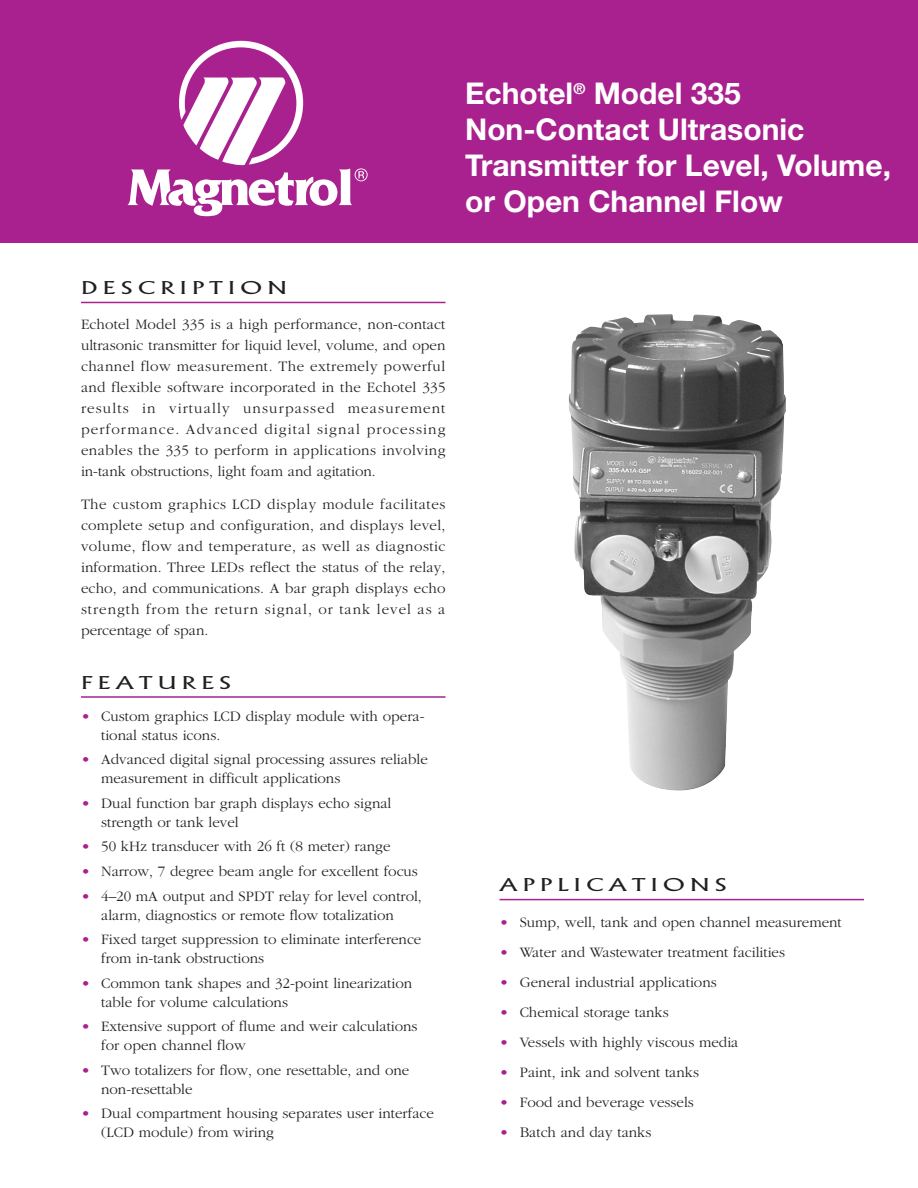
<style>
.page{position:relative;width:918px;height:1188px;background:#fff}
.page>*{position:absolute;margin:0;border:0;box-sizing:border-box;transform-origin:0 0}
.t1{font:700 30px/36px "Helvetica Neue";color:#fff}
.t2{font:300 18px "Alberta Wide";letter-spacing:.3em;color:#231f20}
.t3{font:300 15px/21px "Garamond";color:#231f20}
.s1{color:#a9218e}
</style>
<div class="page">
<div style="left:0;top:0;width:918px;height:243px;background:#a9218e"></div>
<img style="left:569px;top:314px;width:217px;height:477px">
<svg style="left:128px;top:41px;width:240px;height:175px"></svg>
<hr style="left:81px;top:302px;width:365px;height:1px;background:#a9218e">
<hr style="left:81px;top:696px;width:365px;height:2px;background:#a9218e">
<hr style="left:500px;top:899px;width:364px;height:1px;background:#a9218e">
<h1 class="t1" style="left:465px;top:78px;width:427px">Echotel<sup>®</sup> Model 335<br>Non-Contact Ultrasonic<br>Transmitter for Level, Volume, or Open Channel Flow</h1>
<p class="t2" style="left:81px;top:281px;width:208px">DESCRIPTION</p>
<p class="t3" style="left:81px;top:315px;width:366px;text-align:justify">Echotel Model 335 is a high performance, non-contact ultrasonic transmitter for liquid level, volume, and open channel flow measurement. The extremely powerful and flexible software incorporated in the Echotel 335 results in virtually unsurpassed measurement performance. Advanced digital signal processing enables the 335 to perform in applications involving in-tank obstructions, light foam and agitation.</p>
<p class="t3" style="left:81px;top:495px;width:366px;text-align:justify">The custom graphics LCD display module facilitates complete setup and configuration, and displays level, volume, flow and temperature, as well as diagnostic information. Three LEDs reflect the status of the relay, echo, and communications. A bar graph displays echo strength from the return signal, or tank level as a percentage of span.</p>
<p class="t2" style="left:81px;top:676px;width:152px">FEATURES</p>
<p class="t3" style="left:101px;top:708px;width:325px;line-height:18.8px;text-indent:-20px"><span class="s1">•</span> Custom graphics LCD display module with opera&shy;tional status icons.</p>
<p class="t3" style="left:101px;top:752px;width:328px;line-height:18.8px;text-indent:-20px"><span class="s1">•</span> Advanced digital signal processing assures reliable measurement in difficult applications</p>
<p class="t3" style="left:101px;top:795px;width:292px;line-height:18.8px;text-indent:-20px"><span class="s1">•</span> Dual function bar graph displays echo signal strength or tank level</p>
<p class="t3" style="left:81px;top:837px;width:311px"><span class="s1">•</span> 50 kHz transducer with 26 ft (8 meter) range</p>
<p class="t3" style="left:81px;top:862px;width:338px"><span class="s1">•</span> Narrow, 7 degree beam angle for excellent focus</p>
<p class="t3" style="left:81px;top:888px;width:342px;line-height:18.8px;text-align:center"><span class="s1">•</span> 4–20 mA output and SPDT relay for level control, alarm, diagnostics or remote flow totalization</p>
<p class="t3" style="left:101px;top:932px;width:322px;line-height:18.8px;text-indent:-20px"><span class="s1">•</span> Fixed target suppression to eliminate interference from in-tank obstructions</p>
<p class="t3" style="left:101px;top:975px;width:313px;line-height:18.8px;text-indent:-20px"><span class="s1">•</span> Common tank shapes and 32-point linearization table for volume calculations</p>
<p class="t3" style="left:101px;top:1019px;width:318px;line-height:18.8px;text-indent:-20px"><span class="s1">•</span> Extensive support of flume and weir calculations for open channel flow</p>
<p class="t3" style="left:101px;top:1062px;width:310px;line-height:18.8px;text-indent:-20px"><span class="s1">•</span> Two totalizers for flow, one resettable, and one non-resettable</p>
<p class="t3" style="left:101px;top:1106px;width:334px;line-height:18.8px;text-indent:-20px"><span class="s1">•</span> Dual compartment housing separates user interface (LCD module) from wiring</p>
<p class="t2" style="left:500px;top:878px;width:229px">APPLICATIONS</p>
<p class="t3" style="left:500px;top:913px;width:344px"><span class="s1">•</span> Sump, well, tank and open channel measurement</p>
<p class="t3" style="left:500px;top:943px;width:287px"><span class="s1">•</span> Water and Wastewater treatment facilities</p>
<p class="t3" style="left:500px;top:973px;width:219px"><span class="s1">•</span> General industrial applications</p>
<p class="t3" style="left:500px;top:1003px;width:171px"><span class="s1">•</span> Chemical storage tanks</p>
<p class="t3" style="left:500px;top:1033px;width:240px"><span class="s1">•</span> Vessels with highly viscous media</p>
<p class="t3" style="left:500px;top:1063px;width:201px"><span class="s1">•</span> Paint, ink and solvent tanks</p>
<p class="t3" style="left:500px;top:1093px;width:196px"><span class="s1">•</span> Food and beverage vessels</p>
<p class="t3" style="left:500px;top:1123px;width:153px"><span class="s1">•</span> Batch and day tanks</p>
</div>
